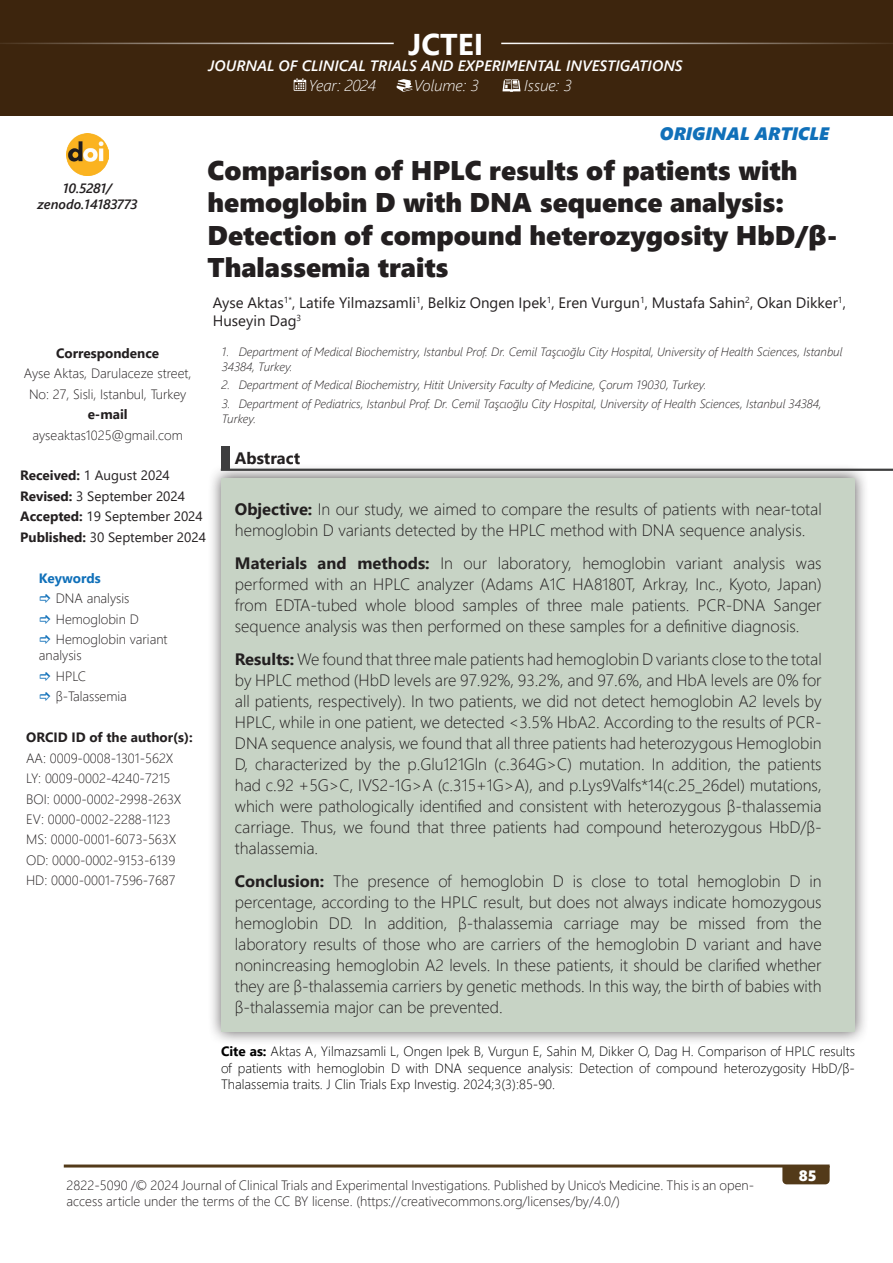
<style>
.page{position:relative;width:893px;height:1263px;background:#fff}
.page>*{position:absolute;margin:0;border:0;box-sizing:border-box;transform-origin:0 0}
.t1{font:700 30px "Segoe UI";color:#fff}
.t2{font:27px/32.4px "Segoe UI Black";color:#231f20}
.t3{font:italic 18px "Segoe UI Black";color:#1070b9}
.t4{font:300 16.5px/21px "Segoe UI";color:#231f20;text-align:justify}
.t5{font:700 16.5px "Segoe UI";color:#231f20}
.t6{font:italic 300 15.75px "Segoe UI";color:#fff}
.t7{font:15px/18px "Segoe UI";color:#231f20}
.t8{font:italic 600 15px "Segoe UI";color:#fff}
.t9{font:15px "Segoe UI Black";color:#fff}
.t10{font:300 13.5px/20.4px "Segoe UI";color:#231f20}
.t11{font:300 13.5px/16.2px "Segoe UI";color:#000;text-align:justify}
.t12{font:13.5px/20.4px "Segoe UI";color:#231f20}
.t13{font:700 13.5px "Segoe UI";color:#231f20}
.t14{font:italic 600 13.5px/16.2px "Segoe UI";color:#231f20;text-align:center}
.t15{font:700 13.5px "Segoe UI";color:#1070b9}
.t16{font:italic 300 12px/14.4px "Segoe UI";color:#231f20}
.s1{font-weight:700}
</style>
<div class="page">
<div style="left:0;top:0;width:893px;height:115px;background:#3d250d"></div>
<hr style="left:501px;top:43px;width:392px;height:1px;background:#fff">
<hr style="left:0;top:43px;width:394px;height:1px;background:#fff">
<svg style="left:782px;top:1167px;width:48px;height:17px"></svg>
<hr style="left:64px;top:1164px;width:766px;height:3px;background:#533a19">
<div style="left:208px;top:464px;width:661px;height:581px;background:#231f20;opacity:.75"></div>
<div style="left:222px;top:478px;width:633px;height:553px;background:#c7d3c5"></div>
<svg style="left:396px;top:79px;width:16px;height:13px"></svg>
<svg style="left:294px;top:78px;width:12px;height:13px"></svg>
<svg style="left:503px;top:79px;width:17px;height:13px"></svg>
<img style="left:66px;top:133px;width:43px;height:42px">
<div style="left:221px;top:446px;width:9px;height:24px;background:#3e3e3f"></div>
<hr style="left:221px;top:469px;width:672px;height:2px;background:#3e3e3f">
<h1 class="t1" style="left:408px;top:16px;width:77px">JCTEI</h1>
<p class="t8" style="left:209px;top:52px;width:476px">JOURNAL OF CLINICAL TRIALS AND EXPERIMENTAL INVESTIGATIONS</p>
<p class="t14" style="left:38px;top:178px;width:101px">10.5281/ zenodo.14183773</p>
<p class="t6" style="left:308px;top:70px;width:69px">Year: 2024</p>
<p class="t6" style="left:413px;top:70px;width:67px">Volume: 3</p>
<p class="t6" style="left:524px;top:70px;width:49px">Issue: 3</p>
<p class="t3" style="left:660px;top:120px;width:171px">ORIGINAL ARTICLE</p>
<h2 class="t2" style="left:208px;top:152px;width:632px">Comparison of HPLC results of patients with hemoglobin D with DNA sequence analysis:<br>Detection of compound heterozygosity HbD/β-Thalassemia traits</h2>
<p class="t7" style="left:213px;top:293px;width:635px">Ayse Aktas<sup>1*</sup>, Latife Yilmazsamli<sup>1</sup>, Belkiz Ongen Ipek<sup>1</sup>, Eren Vurgun<sup>1</sup>, Mustafa Sahin<sup>2</sup>, Okan Dikker<sup>1</sup>,<br>Huseyin Dag<sup>3</sup></p>
<p class="t16" style="left:222px;top:343px;width:622px">1. Department of Medical Biochemistry, Istanbul Prof. Dr. Cemil Taşcıoğlu City Hospital, University of Health Sciences, Istanbul<br>34384, Turkey.</p>
<p class="t16" style="left:222px;top:376px;width:486px">2. Department of Medical Biochemistry, Hitit University Faculty of Medicine, Çorum 19030, Turkey.</p>
<p class="t16" style="left:222px;top:395px;width:601px">3. Department of Pediatrics, Istanbul Prof. Dr. Cemil Taşcıoğlu City Hospital, University of Health Sciences, Istanbul 34384,<br>Turkey.</p>
<p class="t5" style="left:235px;top:442px;width:67px">Abstract</p>
<p class="t4" style="left:235px;top:497px;width:588px"><span class="s1">Objective:</span> In our study, we aimed to compare the results of patients with near-total hemoglobin D variants detected by the HPLC method with DNA sequence analysis.</p>
<p class="t4" style="left:235px;top:551px;width:588px"><span class="s1">Materials and methods:</span> In our laboratory, hemoglobin variant analysis was performed with an HPLC analyzer (Adams A1C HA8180T, Arkray, Inc., Kyoto, Japan) from EDTA-tubed whole blood samples of three male patients. PCR-DNA Sanger sequence analysis was then performed on these samples for a definitive diagnosis.</p>
<p class="t4" style="left:235px;top:647px;width:588px"><span class="s1">Results:</span> We found that three male patients had hemoglobin D variants close to the total by HPLC method (HbD levels are 97.92%, 93.2%, and 97.6%, and HbA levels are 0% for all patients, respectively). In two patients, we did not detect hemoglobin A2 levels by HPLC, while in one patient, we detected &lt;3.5% HbA2. According to the results of PCR-DNA sequence analysis, we found that all three patients had heterozygous Hemoglobin D, characterized by the p.Glu121Gln (c.364G&gt;C) mutation. In addition, the patients had c.92 +5G&gt;C, IVS2-1G&gt;A (c.315+1G&gt;A), and p.Lys9Valfs*14(c.25_26del) mutations, which were pathologically identified and consistent with heterozygous β-thalassemia carriage. Thus, we found that three patients had compound heterozygous HbD/β&shy;thalassemia.</p>
<p class="t4" style="left:235px;top:869px;width:588px"><span class="s1">Conclusion:</span> The presence of hemoglobin D is close to total hemoglobin D in percentage, according to the HPLC result, but does not always indicate homozygous hemoglobin DD. In addition, β-thalassemia carriage may be missed from the laboratory results of those who are carriers of the hemoglobin D variant and have nonincreasing hemoglobin A2 levels. In these patients, it should be clarified whether they are β-thalassemia carriers by genetic methods. In this way, the birth of babies with β-thalassemia major can be prevented.</p>
<p class="t11" style="left:221px;top:1042px;width:635px"><span class="s1">Cite as:</span> Aktas A, Yilmazsamli L, Ongen Ipek B, Vurgun E, Sahin M, Dikker O, Dag H. Comparison of HPLC results of patients with hemoglobin D with DNA sequence analysis: Detection of compound heterozygosity HbD/β-Thalassemia traits. J Clin Trials Exp Investig. 2024;3(3):85-90.</p>
<p class="t13" style="left:56px;top:340px;width:105px">Correspondence</p>
<p class="t10" style="left:24px;top:362px;width:169px;text-align:center">Ayse Aktas, Darulaceze street,<br>No: 27, Sisli, Istanbul, Turkey</p>
<p class="t13" style="left:88px;top:402px;width:42px">e-mail</p>
<p class="t10" style="left:33px;top:423px;width:152px">ayseaktas1025@gmail.com</p>
<p class="t12" style="left:20px;top:464px;width:187px"><span class="s1">Received:</span> 1 August 2024<br><span class="s1">Revised:</span> 3 September 2024<br><span class="s1">Accepted:</span> 19 September 2024<br><span class="s1">Published:</span> 30 September 2024</p>
<p class="t15" style="left:39px;top:565px;width:63px">Keywords</p>
<p class="t10" style="left:56px;top:587px;width:113px">DNA analysis<br>Hemoglobin D<br>Hemoglobin variant</p>
<p class="t10" style="left:56px;top:644px;width:73px;text-indent:-17px">analysis<br>HPLC β-Talassemia</p>
<p class="t13" style="left:26px;top:725px;width:168px">ORCID ID of the author(s):</p>
<p class="t10" style="left:26px;top:746px;width:157px">AA: 0009-0008-1301-562X<br>LY: 0009-0002-4240-7215<br>BOI: 0000-0002-2998-263X<br>EV: 0000-0002-2288-1123<br>MS: 0000-0001-6073-563X<br>OD: 0000-0002-9153-6139<br>HD: 0000-0001-7596-7687</p>
<p class="t10" style="left:67px;top:1176px;width:689px;line-height:16.2px">2822-5090 /© 2024 Journal of Clinical Trials and Experimental Investigations. Published by Unico's Medicine. This is an open&shy;access article under the terms of the CC BY license. (https://creativecommons.org/licenses/by/4.0/)</p>
<p class="t9" style="left:799px;top:1165px;width:19px">85</p>
</div>
